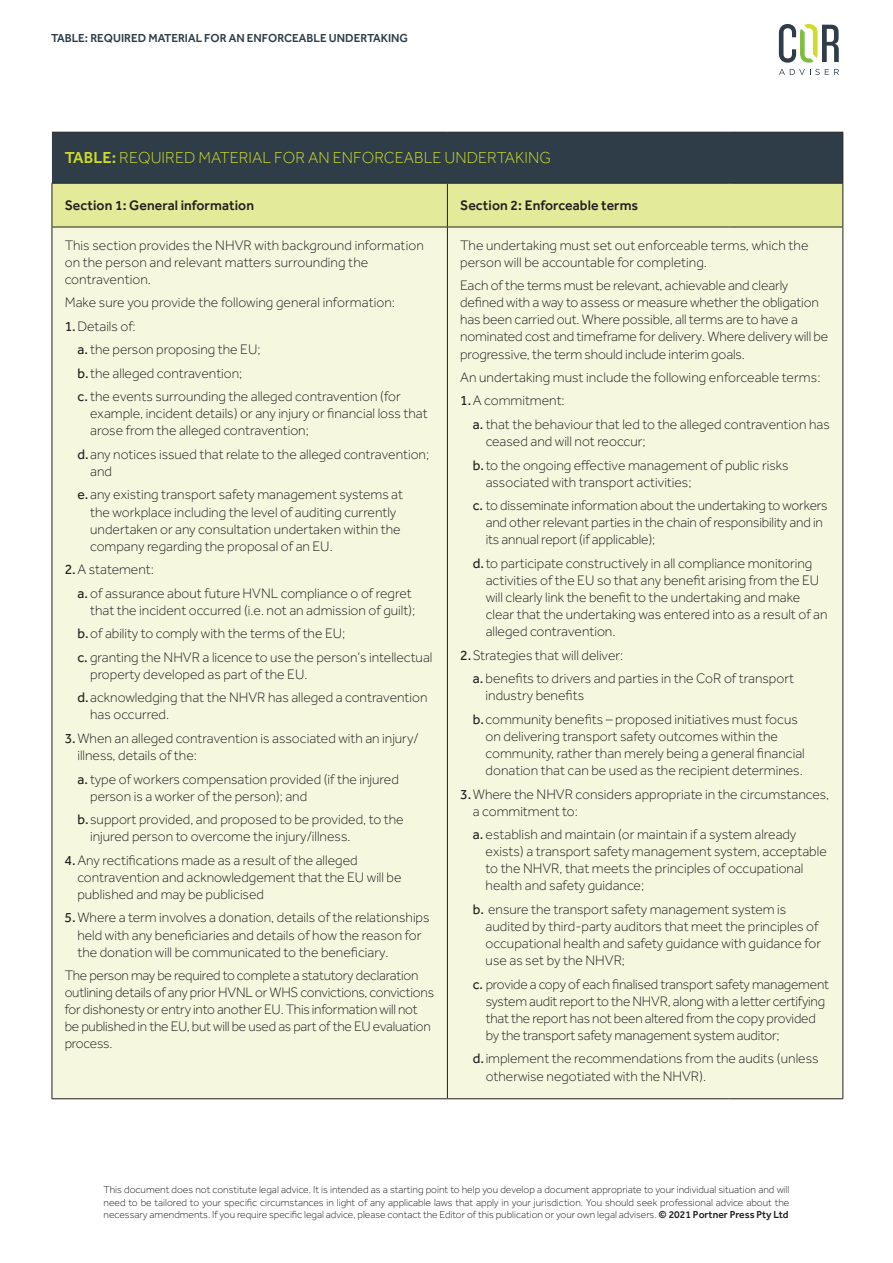
<style>
.page{position:relative;width:893px;height:1263px;background:#fff}
.page>*{position:absolute;margin:0;border:0;box-sizing:border-box;transform-origin:0 0}
.t1{font:300 16.5px "Effra";letter-spacing:.005em;color:#cddc28}
.t2{font:300 14.25px/17.1px "Effra";color:#231f20}
.t3{font:500 14.25px "Effra";letter-spacing:.005em;color:#231f20}
.t4{font:500 12px "Effra";color:#2e3d48}
.t5{font:300 10.5px/12.6px "Effra";color:#231f20;text-align:justify}
.s1{font-weight:500}
.s2{font-weight:400}
</style>
<div class="page">
<svg style="left:779px;top:69px;width:60px;height:6px"></svg>
<svg style="left:779px;top:24px;width:60px;height:39px"></svg>
<svg style="left:52px;top:133px;width:790px;height:94px"></svg>
<div style="left:53px;top:228px;width:789px;height:870px;background:#f5f8df"></div>
<hr style="left:842px;top:133px;width:1px;height:50px;background:#231f20">
<hr style="left:52px;top:183px;width:395px;height:1px;background:#231f20">
<hr style="left:52px;top:184px;width:1px;height:43px;background:#231f20">
<hr style="left:447px;top:183px;width:282px;height:1px;background:#231f20">
<hr style="left:447px;top:184px;width:1px;height:43px;background:#231f20">
<hr style="left:729px;top:183px;width:114px;height:1px;background:#231f20">
<hr style="left:842px;top:184px;width:1px;height:43px;background:#231f20">
<hr style="left:52px;top:227px;width:395px;height:1px;background:#231f20">
<hr style="left:52px;top:227px;width:1px;height:871px;background:#231f20">
<hr style="left:447px;top:227px;width:282px;height:1px;background:#231f20">
<hr style="left:447px;top:227px;width:1px;height:871px;background:#231f20">
<hr style="left:729px;top:227px;width:114px;height:1px;background:#231f20">
<hr style="left:842px;top:227px;width:1px;height:871px;background:#231f20">
<hr style="left:52px;top:1098px;width:395px;height:1px;background:#231f20">
<hr style="left:447px;top:1098px;width:282px;height:1px;background:#231f20">
<hr style="left:729px;top:1098px;width:114px;height:1px;background:#231f20">
<hr style="left:52px;top:132px;width:395px;height:1px;background:#231f20">
<hr style="left:447px;top:132px;width:282px;height:1px;background:#231f20">
<hr style="left:729px;top:132px;width:114px;height:1px;background:#231f20">
<p class="t4" style="left:51px;top:31px;width:358px">TABLE: REQUIRED MATERIAL FOR AN ENFORCEABLE UNDERTAKING</p>
<p class="t1" style="left:65px;top:149px;width:488px"><span class="s1">TABLE:</span> REQUIRED MATERIAL FOR AN ENFORCEABLE UNDERTAKING</p>
<p class="t3" style="left:65px;top:197px;width:191px">Section 1: General information</p>
<p class="t3" style="left:460px;top:197px;width:180px">Section 2: Enforceable terms</p>
<p class="t2" style="left:65px;top:236px;width:361px">This section provides the NHVR with background information on the person and relevant matters surrounding the contravention.</p>
<p class="t2" style="left:65px;top:294px;width:332px">Make sure you provide the following general information:</p>
<p class="t2" style="left:65px;top:317px;width:72px"><span class="s2">1.</span>Details of:</p>
<p class="t2" style="left:77px;top:341px;width:184px"><span class="s2">a.</span> the person proposing the EU;</p>
<p class="t2" style="left:77px;top:364px;width:166px"><span class="s2">b.</span>the alleged contravention;</p>
<p class="t2" style="left:77px;top:388px;width:325px"><span class="s2">c.</span> the events surrounding the alleged contravention (for</p>
<p class="t2" style="left:90px;top:405px;width:339px">example, incident details) or any injury or financial loss that arose from the alleged contravention;</p>
<p class="t2" style="left:90px;top:445px;width:340px;text-indent:-13px"><span class="s2">d.</span>any notices issued that relate to the alleged contravention; and</p>
<p class="t2" style="left:90px;top:486px;width:314px;text-indent:-13px"><span class="s2">e.</span>any existing transport safety management systems at the workplace including the level of auditing currently undertaken or any consultation undertaken within the company regarding the proposal of an EU.</p>
<p class="t2" style="left:77px;top:558px;width:336px;line-height:23.5px;text-indent:-13px"><span class="s2">2.</span>A statement:<br><span class="s2">a.</span> of assurance about future HVNL compliance o of regret</p>
<p class="t2" style="left:77px;top:598px;width:356px;line-height:23.5px;text-indent:13px">that the incident occurred (i.e. not an admission of guilt); <span class="s2">b.</span>of ability to comply with the terms of the EU;<br><span class="s2">c.</span> granting the NHVR a licence to use the person’s intellectual</p>
<p class="t2" style="left:77px;top:662px;width:352px;line-height:23.5px;text-indent:13px">property developed as part of the EU.<br><span class="s2">d.</span>acknowledging that the NHVR has alleged a contravention</p>
<p class="t2" style="left:65px;top:703px;width:356px;line-height:23.5px;text-indent:26px">has occurred.<br><span class="s2">3.</span>When an alleged contravention is associated with an injury/</p>
<p class="t2" style="left:77px;top:743px;width:323px;line-height:23.5px">illness, details of the:<br><span class="s2">a.</span> type of workers compensation provided (if the injured</p>
<p class="t2" style="left:77px;top:784px;width:328px;line-height:23.5px;text-indent:13px">person is a worker of the person); and<br><span class="s2">b.</span>support provided, and proposed to be provided, to the</p>
<p class="t2" style="left:65px;top:825px;width:294px;line-height:23.5px;text-indent:26px">injured person to overcome the injury/illness.<br><span class="s2">4.</span>Any rectifications made as a result of the alleged</p>
<p class="t2" style="left:77px;top:868px;width:326px">contravention and acknowledgement that the EU will be published and may be publicised</p>
<p class="t2" style="left:77px;top:909px;width:354px;text-indent:-13px"><span class="s2">5.</span>Where a term involves a donation, details of the relationships held with any beneficiaries and details of how the reason for the donation will be communicated to the beneficiary.</p>
<p class="t2" style="left:65px;top:967px;width:371px">The person may be required to complete a statutory declaration outlining details of any prior HVNL or WHS convictions, convictions for dishonesty or entry into another EU. This information will not be published in the EU, but will be used as part of the EU evaluation process.</p>
<p class="t2" style="left:460px;top:236px;width:350px">The undertaking must set out enforceable terms, which the person will be accountable for completing.</p>
<p class="t2" style="left:460px;top:277px;width:370px">Each of the terms must be relevant, achievable and clearly defined with a way to assess or measure whether the obligation has been carried out. Where possible, all terms are to have a nominated cost and timeframe for delivery. Where delivery will be progressive, the term should include interim goals.</p>
<p class="t2" style="left:460px;top:365px;width:362px;line-height:23.5px">An undertaking must include the following enforceable terms:<br><span class="s2">1.</span>A commitment:</p>
<p class="t2" style="left:486px;top:416px;width:346px;text-indent:-13px"><span class="s2">a.</span> that the behaviour that led to the alleged contravention has ceased and will not reoccur;</p>
<p class="t2" style="left:486px;top:456px;width:304px;text-indent:-13px"><span class="s2">b.</span>to the ongoing effective management of public risks associated with transport activities;</p>
<p class="t2" style="left:486px;top:497px;width:343px;text-indent:-13px"><span class="s2">c.</span> to disseminate information about the undertaking to workers and other relevant parties in the chain of responsibility and in its annual report (if applicable);</p>
<p class="t2" style="left:486px;top:554px;width:343px;text-indent:-13px"><span class="s2">d.</span>to participate constructively in all compliance monitoring activities of the EU so that any benefit arising from the EU will clearly link the benefit to the undertaking and make clear that the undertaking was entered into as a result of an alleged contravention.</p>
<p class="t2" style="left:473px;top:643px;width:323px;line-height:23.5px;text-indent:-13px"><span class="s2">2.</span>Strategies that will deliver:<br><span class="s2">a.</span> benefits to drivers and parties in the CoR of transport</p>
<p class="t2" style="left:473px;top:684px;width:326px;line-height:23.5px;text-indent:13px">industry benefits<br><span class="s2">b.</span>community benefits – proposed initiatives must focus</p>
<p class="t2" style="left:486px;top:727px;width:321px">on delivering transport safety outcomes within the community, rather than merely being a general financial donation that can be used as the recipient determines.</p>
<p class="t2" style="left:473px;top:785px;width:358px;text-indent:-13px"><span class="s2">3.</span>Where the NHVR considers appropriate in the circumstances, a commitment to:</p>
<p class="t2" style="left:486px;top:826px;width:343px;text-indent:-13px"><span class="s2">a.</span> establish and maintain (or maintain if a system already exists) a transport safety management system, acceptable to the NHVR, that meets the principles of occupational health and safety guidance;</p>
<p class="t2" style="left:486px;top:900px;width:337px;text-indent:-13px"><span class="s2">b.</span> ensure the transport safety management system is audited by third-party auditors that meet the principles of occupational health and safety guidance with guidance for use as set by the NHVR;</p>
<p class="t2" style="left:486px;top:975px;width:345px;text-indent:-13px"><span class="s2">c.</span> provide a copy of each finalised transport safety management system audit report to the NHVR, along with a letter certifying that the report has not been altered from the copy provided by the transport safety management system auditor;</p>
<p class="t2" style="left:486px;top:1050px;width:334px;text-indent:-13px"><span class="s2">d.</span>implement the recommendations from the audits (unless otherwise negotiated with the NHVR).</p>
<p class="t5" style="left:104px;top:1183px;width:687px">This document does not constitute legal advice. It is intended as a starting point to help you develop a document appropriate to your individual situation and will need to be tailored to your specific circumstances in light of any applicable laws that apply in your jurisdiction. You should seek professional advice about the necessary amendments. If you require specific legal advice, please contact the Editor of this publication or your own legal advisers. <span class="s1">© 2021 Portner Press Pty Ltd</span></p>
</div>
